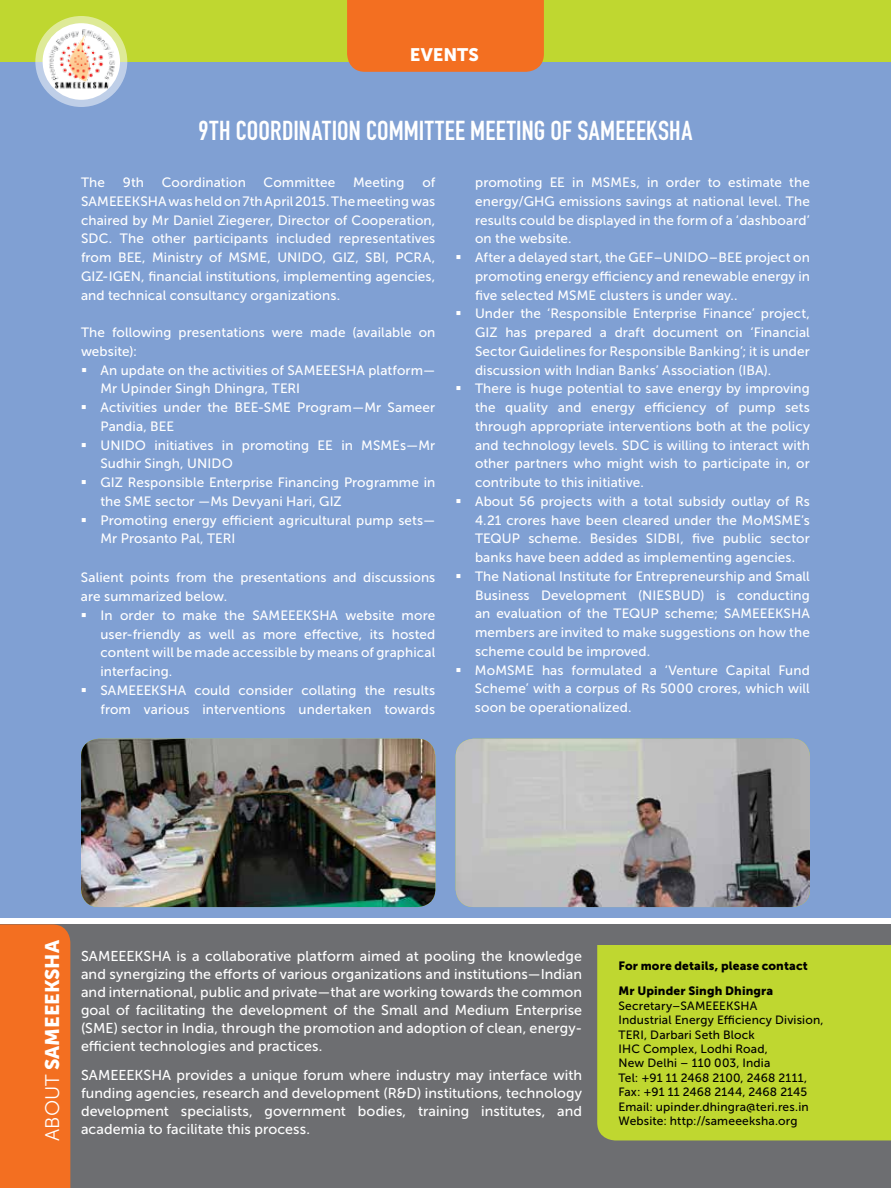
<style>
.page{position:relative;width:891px;height:1188px;background:#fff}
.page>*{position:absolute;margin:0;border:0;box-sizing:border-box;transform-origin:0 0}
.t1{font:27px "DIN Engschrift Std";letter-spacing:.01em;color:#fff}
.t2{font:19.65px "Museo Sans 900";color:#fff}
.t3{font:18px "Museo Sans 900";color:#fff}
.t4{font:14.25px/18px "Museo Sans 500";letter-spacing:.005em;color:#fff;text-align:justify}
.t5{font:13.5px/18.8px "Museo Sans 500";letter-spacing:.01em;color:#fff}
.t6{font:12px/14.4px "Museo Sans 500";letter-spacing:.015em;color:#000}
.t7{font:12px/25.2px "Museo Sans 900";letter-spacing:.01em;color:#000}
.s1{font-family:"Museo Sans 300"}
</style>
<div class="page">
<div style="left:0;top:924px;width:891px;height:264px;background:#6d6e71"></div>
<div style="left:0;top:0;width:891px;height:918px;background:#80a0d3"></div>
<div style="left:0;top:0;width:891px;height:62px;background:#bfd730"></div>
<svg style="left:35px;top:16px;width:92px;height:91px"></svg>
<div style="left:43px;top:23px;width:77px;height:77px;background:#fff;border-radius:50%"></div>
<img style="left:45px;top:26px;width:74px;height:66px">
<div style="left:347px;top:0;width:197px;height:72px;background:#f36f21"></div>
<div style="left:0;top:924px;width:70px;height:264px;background:#f36f21"></div>
<div style="left:597px;top:945px;width:294px;height:195px;background:#bfd730"></div>
<img style="left:81px;top:739px;width:354px;height:168px">
<img style="left:456px;top:739px;width:354px;height:168px">
<h3 class="t3" style="left:410px;top:44px;width:70px">EVENTS</h3>
<h1 class="t1" style="left:199px;top:114px;width:495px">9TH COORDINATION COMMITTEE MEETING OF SAMEEEKSHA</h1>
<p class="t5" style="left:81px;top:173px;width:25px">The</p>
<p class="t5" style="left:123px;top:173px;width:23px">9th</p>
<p class="t5" style="left:162px;top:173px;width:86px">Coordination</p>
<p class="t5" style="left:264px;top:173px;width:73px">Committee</p>
<p class="t5" style="left:353px;top:173px;width:53px">Meeting</p>
<p class="t5" style="left:81px;top:173px;width:356px;text-align:justify;text-indent:341px">of SAMEEEKSHA was held on 7th April 2015. The meeting was chaired by Mr Daniel Ziegerer, Director of Cooperation, SDC. The other participants included representatives from BEE, Ministry of MSME, UNIDO, GIZ, SBI, PCRA, GIZ-IGEN, financial institutions, implementing agencies, and technical consultancy organizations.</p>
<p class="t5" style="left:81px;top:323px;width:356px">The following presentations were made (available on website):</p>
<p class="t5" style="left:100px;top:361px;width:336px">An update on the activities of SAMEEESHA platform— Mr Upinder Singh Dhingra, TERI<br>Activities under the BEE-SME Program—Mr Sameer Pandia, BEE<br>UNIDO initiatives in promoting EE in MSMEs—Mr Sudhir Singh, UNIDO<br>GIZ Responsible Enterprise Financing Programme in the SME sector —Ms Devyani Hari, GIZ<br>Promoting energy efficient agricultural pump sets— Mr Prosanto Pal, TERI</p>
<p class="t5" style="left:81px;top:568px;width:356px">Salient points from the presentations and discussions are summarized below.</p>
<p class="t5" style="left:100px;top:606px;width:336px">In order to make the SAMEEEKSHA website more user-friendly as well as more effective, its hosted content will be made accessible by means of graphical interfacing.<br>SAMEEEKSHA could consider collating the results from various interventions undertaken towards</p>
<p class="t5" style="left:475px;top:173px;width:336px">promoting EE in MSMEs, in order to estimate the energy/GHG emissions savings at national level. The results could be displayed in the form of a ‘dashboard’ on the website.<br>After a delayed start, the GEF–UNIDO–BEE project on promoting energy efficiency and renewable energy in five selected MSME clusters is under way..<br>Under the ‘Responsible Enterprise Finance’ project, GIZ has prepared a draft document on ‘Financial Sector Guidelines for Responsible Banking’; it is under discussion with Indian Banks’ Association (IBA).<br>There is huge potential to save energy by improving the quality and energy efficiency of pump sets through appropriate interventions both at the policy and technology levels. SDC is willing to interact with other partners who might wish to participate in, or contribute to this initiative.<br>About 56 projects with a total subsidy outlay of Rs 4.21 crores have been cleared under the MoMSME’s TEQUP scheme. Besides SIDBI, five public sector banks have been added as implementing agencies.<br>The National Institute for Entrepreneurship and Small Business Development (NIESBUD) is conducting an evaluation of the TEQUP scheme; SAMEEEKSHA members are invited to make suggestions on how the scheme could be improved.<br>MoMSME has formulated a ‘Venture Capital Fund Scheme’ with a corpus of Rs 5000 crores, which will soon be operationalized.</p>
<h2 class="t2" style="left:41px;top:1141px;width:202px;rotate:-90deg"><span class="s1">ABOUT</span> SAMEEEKSHA</h2>
<p class="t4" style="left:81px;top:947px;width:503px">SAMEEEKSHA is a collaborative platform aimed at pooling the knowledge and synergizing the efforts of various organizations and institutions—Indian and international, public and private—that are working towards the common goal of facilitating the development of the Small and Medium Enterprise (SME) sector in India, through the promotion and adoption of clean, energy&shy;efficient technologies and practices.</p>
<p class="t4" style="left:81px;top:1066px;width:503px">SAMEEEKSHA provides a unique forum where industry may interface with funding agencies, research and development (R&amp;D) institutions, technology development specialists, government bodies, training institutes, and academia to facilitate this process.</p>
<p class="t7" style="left:619px;top:953px;width:191px">For more details, please contact<br>Mr Upinder Singh Dhingra</p>
<p class="t6" style="left:619px;top:999px;width:207px">Secretary–SAMEEEKSHA<br>Industrial Energy Efficiency Division,<br>TERI, Darbari Seth Block<br>IHC Complex, Lodhi Road,<br>New Delhi – 110 003, India<br>Tel: +91 11 2468 2100, 2468 2111,<br>Fax: +91 11 2468 2144, 2468 2145<br>Email: upinder.dhingra@teri.res.in<br>Website: http://sameeeksha.org</p>
</div>
